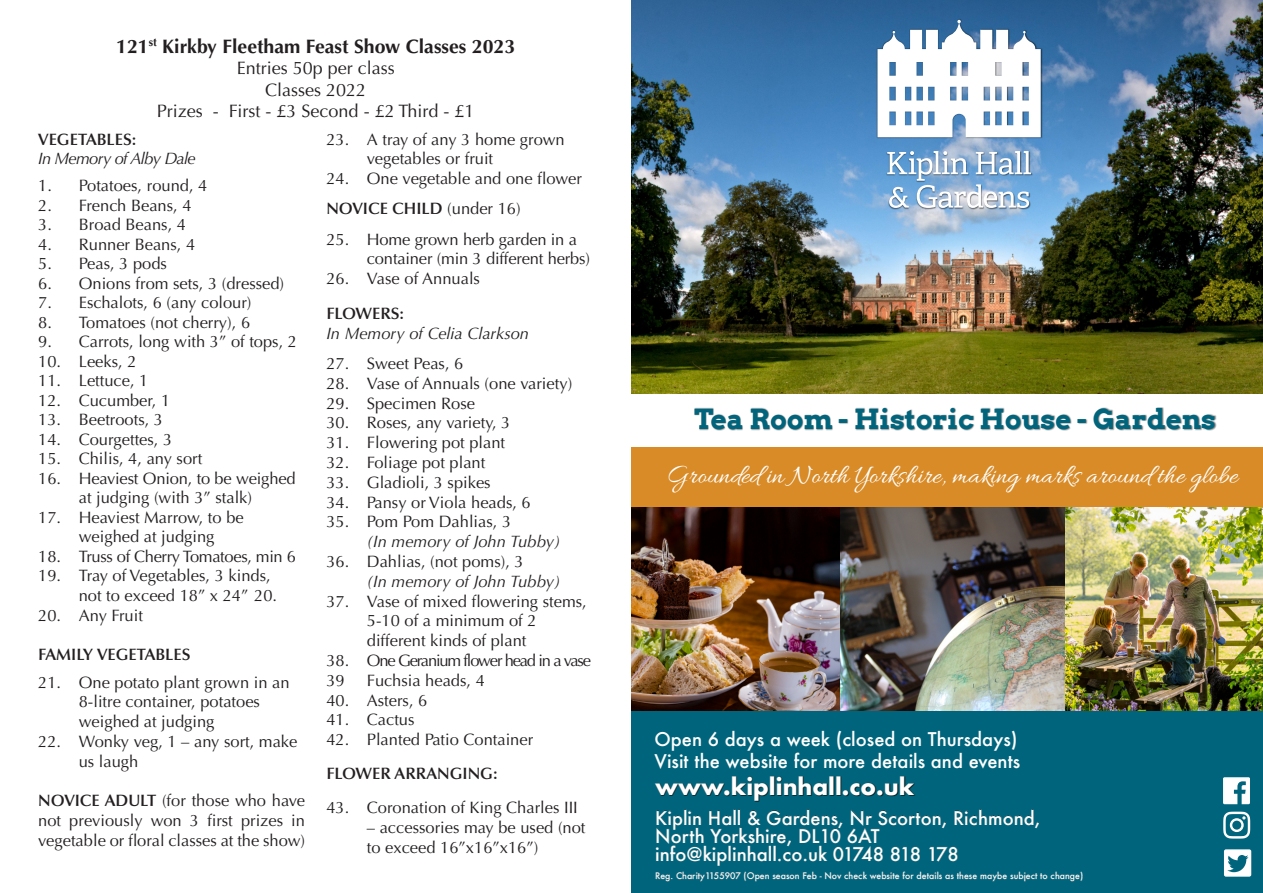
<style>
.page{position:relative;width:1263px;height:893px;background:#fff}
.page>*{position:absolute;margin:0;border:0;box-sizing:border-box;transform-origin:0 0}
.t1{font:27.6px "Allura";color:#fff}
.t2{font:700 27.6px "Arvo";color:#00657c}
.t3{font:700 22.5px "Futura";color:#fff}
.t4{font:700 19.5px "Optima LT Std";color:#231f20}
.t5{font:500 18.3px/18px "Futura";color:#fff}
.t6{font:18px "Optima LT Std";color:#231f20}
.t7{font:16.5px/19.8px "Optima LT Std";color:#231f20}
.t8{font:600 16.5px "Optima LT Std";color:#231f20}
.t9{font:italic 16.5px "Optima LT Std";color:#231f20}
.t10{font:16.5px "Optima LT Std";letter-spacing:-.07em;color:#231f20}
.t11{font:16.5px "Optima LT Std";letter-spacing:-.02em;color:#231f20}
.t12{font:italic 16.5px "Optima LT Std";letter-spacing:-.04em;color:#231f20}
.t13{font:500 8.85px "Futura";color:#fff}
.s1{font-weight:600}
.s2{font-weight:400}
</style>
<div class="page">
<img style="left:631px;top:507px;width:632px;height:204px">
<div style="left:631px;top:711px;width:632px;height:182px;background:#00657c"></div>
<img style="left:631px;top:0;width:632px;height:394px">
<div style="left:631px;top:446px;width:632px;height:61px;background:#d88b27"></div>
<svg style="left:1224px;top:849px;width:27px;height:28px"></svg>
<svg style="left:1223px;top:812px;width:27px;height:27px"></svg>
<svg style="left:1223px;top:777px;width:27px;height:27px"></svg>
<img style="left:656px;top:810px;width:427px;height:71px">
<img style="left:655px;top:777px;width:260px;height:25px">
<img style="left:694px;top:408px;width:522px;height:22px">
<svg style="left:877px;top:20px;width:164px;height:188px"></svg>
<p class="t4" style="left:116px;top:35px;width:401px">121<sup>st</sup> Kirkby Fleetham Feast Show Classes 2023</p>
<p class="t6" style="left:237px;top:58px;width:160px">Entries 50p per class</p>
<p class="t6" style="left:265px;top:79px;width:103px">Classes 2022</p>
<p class="t6" style="left:157px;top:101px;width:319px">Prizes - First - £3 Second - £2 Third - £1</p>
<p class="t8" style="left:38px;top:129px;width:100px">VEGETABLES:</p>
<p class="t12" style="left:38px;top:149px;width:159px">In Memory of Alby Dale</p>
<p class="t7" style="left:38px;top:176px;width:171px">1. Potatoes, round, 4</p>
<p class="t7" style="left:38px;top:196px;width:155px">2. French Beans, 4</p>
<p class="t7" style="left:38px;top:215px;width:149px">3. Broad Beans, 4</p>
<p class="t7" style="left:38px;top:235px;width:158px">4. Runner Beans, 4</p>
<p class="t7" style="left:38px;top:254px;width:130px">5. Peas, 3 pods</p>
<p class="t7" style="left:38px;top:274px;width:247px">6. Onions from sets, 3 (dressed)</p>
<p class="t7" style="left:38px;top:293px;width:215px">7. Eschalots, 6 (any colour)</p>
<p class="t7" style="left:38px;top:313px;width:213px">8. Tomatoes (not cherry), 6</p>
<p class="t7" style="left:38px;top:332px;width:260px">9. Carrots, long with 3” of tops, 2</p>
<p class="t7" style="left:38px;top:352px;width:100px">10. Leeks, 2</p>
<p class="t7" style="left:38px;top:371px;width:112px">11. Lettuce, 1</p>
<p class="t7" style="left:38px;top:391px;width:133px">12. Cucumber, 1</p>
<p class="t7" style="left:38px;top:410px;width:126px">13. Beetroots, 3</p>
<p class="t7" style="left:38px;top:430px;width:136px">14. Courgettes, 3</p>
<p class="t7" style="left:38px;top:449px;width:166px">15. Chilis, 4, any sort</p>
<p class="t7" style="left:38px;top:469px;width:259px">16. Heaviest Onion, to be weighed</p>
<p class="t7" style="left:79px;top:488px;width:175px">at judging (with 3” stalk)</p>
<p class="t7" style="left:38px;top:508px;width:207px">17. Heaviest Marrow, to be</p>
<p class="t7" style="left:79px;top:527px;width:137px">weighed at judging</p>
<p class="t11" style="left:38px;top:547px;width:259px">18. Truss of Cherry Tomatoes, min 6</p>
<p class="t7" style="left:38px;top:566px;width:234px">19. Tray of Vegetables, 3 kinds,</p>
<p class="t7" style="left:79px;top:586px;width:200px">not to exceed 18” x 24” 20.</p>
<p class="t7" style="left:38px;top:605px;width:106px">20. Any Fruit</p>
<p class="t8" style="left:38px;top:645px;width:154px">FAMILY VEGETABLES</p>
<p class="t7" style="left:38px;top:672px;width:253px">21. One potato plant grown in an</p>
<p class="t7" style="left:79px;top:692px;width:183px">8-litre container, potatoes weighed at judging</p>
<p class="t7" style="left:38px;top:732px;width:261px">22. Wonky veg, 1 – any sort, make</p>
<p class="t7" style="left:79px;top:752px;width:61px">us laugh</p>
<p class="t7" style="left:38px;top:791px;width:268px;text-align:justify"><span class="s1">NOVICE ADULT</span> (for those who have not previously won 3 first prizes in vegetable or floral classes at the show)</p>
<p class="t7" style="left:326px;top:129px;width:240px">23. A tray of any 3 home grown</p>
<p class="t7" style="left:367px;top:149px;width:128px">vegetables or fruit</p>
<p class="t7" style="left:326px;top:169px;width:257px">24. One vegetable and one flower</p>
<p class="t8" style="left:326px;top:199px;width:196px">NOVICE CHILD <span class="s2">(under 16)</span></p>
<p class="t7" style="left:326px;top:229px;width:252px">25. Home grown herb garden in a</p>
<p class="t7" style="left:367px;top:249px;width:225px">container (min 3 different herbs)</p>
<p class="t7" style="left:326px;top:269px;width:155px">26. Vase of Annuals</p>
<p class="t8" style="left:326px;top:304px;width:79px">FLOWERS:</p>
<p class="t9" style="left:326px;top:323px;width:204px">In Memory of Celia Clarkson</p>
<p class="t7" style="left:326px;top:354px;width:138px">27. Sweet Peas, 6</p>
<p class="t7" style="left:326px;top:374px;width:247px">28. Vase of Annuals (one variety)</p>
<p class="t7" style="left:326px;top:393px;width:150px">29. Specimen Rose</p>
<p class="t7" style="left:326px;top:413px;width:186px">30. Roses, any variety, 3</p>
<p class="t7" style="left:326px;top:433px;width:180px">31. Flowering pot plant</p>
<p class="t7" style="left:326px;top:453px;width:160px">32. Foliage pot plant</p>
<p class="t7" style="left:326px;top:473px;width:166px">33. Gladioli, 3 spikes</p>
<p class="t7" style="left:326px;top:492px;width:206px">34. Pansy or Viola heads, 6</p>
<p class="t7" style="left:326px;top:512px;width:186px">35. Pom Pom Dahlias, 3</p>
<p class="t9" style="left:367px;top:532px;width:195px">(In memory of John Tubby)</p>
<p class="t7" style="left:326px;top:552px;width:199px">36. Dahlias, (not poms), 3</p>
<p class="t9" style="left:367px;top:572px;width:195px">(In memory of John Tubby)</p>
<p class="t7" style="left:326px;top:591px;width:262px">37. Vase of mixed flowering stems,</p>
<p class="t7" style="left:367px;top:611px;width:171px">5-10 of a minimum of 2</p>
<p class="t7" style="left:367px;top:631px;width:161px">different kinds of plant</p>
<p class="t10" style="left:326px;top:651px;width:266px">38. One Geranium flower head in a vase</p>
<p class="t7" style="left:326px;top:671px;width:20px">39</p>
<p class="t7" style="left:367px;top:671px;width:120px">Fuchsia heads, 4</p>
<p class="t7" style="left:326px;top:690px;width:103px">40. Asters, 6</p>
<p class="t7" style="left:326px;top:710px;width:90px">41. Cactus</p>
<p class="t7" style="left:326px;top:730px;width:208px">42. Planted Patio Container</p>
<p class="t8" style="left:326px;top:763px;width:173px">FLOWER ARRANGING:</p>
<p class="t7" style="left:326px;top:798px;width:253px">43. Coronation of King Charles III</p>
<p class="t7" style="left:367px;top:818px;width:220px">– accessories may be used (not</p>
<p class="t7" style="left:367px;top:838px;width:173px">to exceed 16”x16”x16”)</p>
<p class="t2" style="left:694px;top:401px;width:523px">Tea Room - Historic House - Gardens</p>
<p class="t1" style="left:667px;top:460px;width:572px">Grounded in North Yorkshire, making marks around the globe</p>
<p class="t5" style="left:654px;top:727px;width:367px;line-height:22.8px">Open 6 days a week (closed on Thursdays)<br>Visit the website for more details and events</p>
<p class="t3" style="left:655px;top:770px;width:261px">www.kiplinhall.co.uk</p>
<p class="t5" style="left:655px;top:809px;width:387px">Kiplin Hall &amp; Gardens, Nr Scorton, Richmond,<br>North Yorkshire, DL10 6AT info@kiplinhall.co.uk 01748 818 178</p>
<p class="t13" style="left:655px;top:869px;width:429px">Reg. Charity1155907 (Open season Feb - Nov check website for details as these maybe subject to change)</p>
</div>
